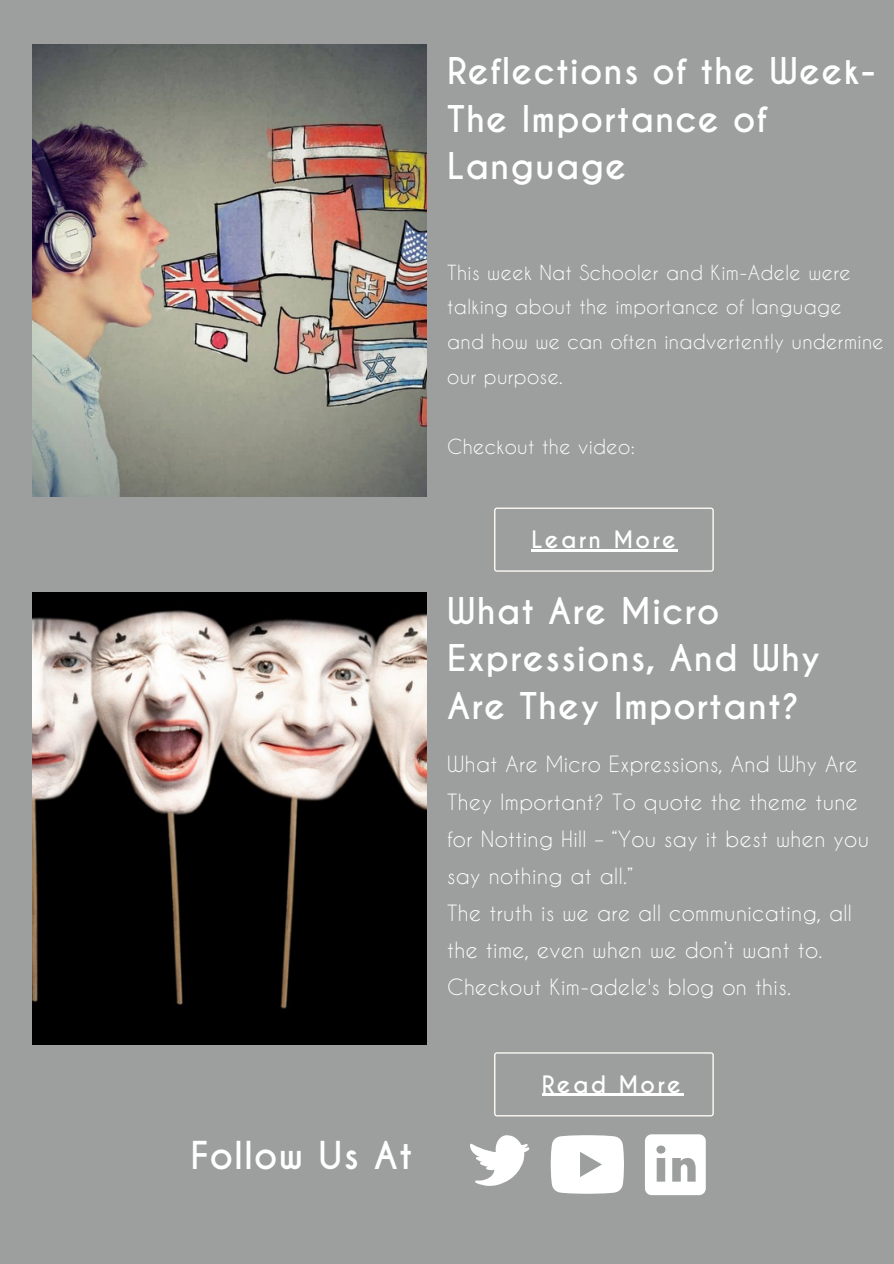
<style>
.page{position:relative;width:894px;height:1264px;background:#fff}
.page>*{position:absolute;margin:0;border:0;box-sizing:border-box;transform-origin:0 0}
.t1{font:700 36px "Caviar Dreams";letter-spacing:.03em;color:#fff}
.t2{font:700 34.5px/47.2px "Caviar Dreams";letter-spacing:.03em;color:#fff}
.t3{font:700 22.5px "Caviar Dreams";letter-spacing:.1em;color:#fff}
.t4{font:21px/37.2px "Caviar Dreams";letter-spacing:.02em;color:#fff}
.t5{font:19.5px/35px "Caviar Dreams";letter-spacing:.02em;color:#fff}
</style>
<div class="page">
<div style="left:0;top:0;width:893px;height:1263px;background:#9d9e9e"></div>
<img style="left:32px;top:45px;width:394px;height:451px">
<img style="left:32px;top:592px;width:394px;height:452px">
<svg style="left:494px;top:507px;width:219px;height:64px"></svg>
<svg style="left:494px;top:1052px;width:219px;height:64px"></svg>
<svg style="left:470px;top:1135px;width:59px;height:50px"></svg>
<svg style="left:550px;top:1135px;width:73px;height:58px;background:#f3f3f3"></svg>
<svg style="left:645px;top:1134px;width:60px;height:61px"></svg>
<hr style="left:531px;top:549px;width:147px;height:2px;background:#fff">
<hr style="left:541px;top:1093px;width:142px;height:2px;background:#fff">
<p class="t1" style="left:190px;top:1133px;width:223px">Follow Us At</p>
<p class="t2" style="left:447px;top:49px;width:430px">Reflections of the Week-<br>The Importance of<br>Language</p>
<p class="t5" style="left:447px;top:254px;width:438px">This week Nat Schooler and Kim-Adele were talking about the importance of language<br>and how we can often inadvertently undermine our purpose.</p>
<p class="t5" style="left:447px;top:429px;width:189px">Checkout the video:</p>
<p class="t3" style="left:531px;top:525px;width:146px">Learn More</p>
<p class="t2" style="left:447px;top:588px;width:374px">What Are Micro<br>Expressions, And Why<br>Are They Important?</p>
<p class="t4" style="left:447px;top:745px;width:423px">What Are Micro Expressions, And Why Are They Important? To quote the theme tune for Notting Hill – “You say it best when you say nothing at all.”</p>
<p class="t4" style="left:447px;top:894px;width:406px">The truth is we are all communicating, all the time, even when we don’t want to.<br>Checkout Kim-adele's blog on this.</p>
<p class="t3" style="left:541px;top:1070px;width:141px">Read More</p>
</div>
